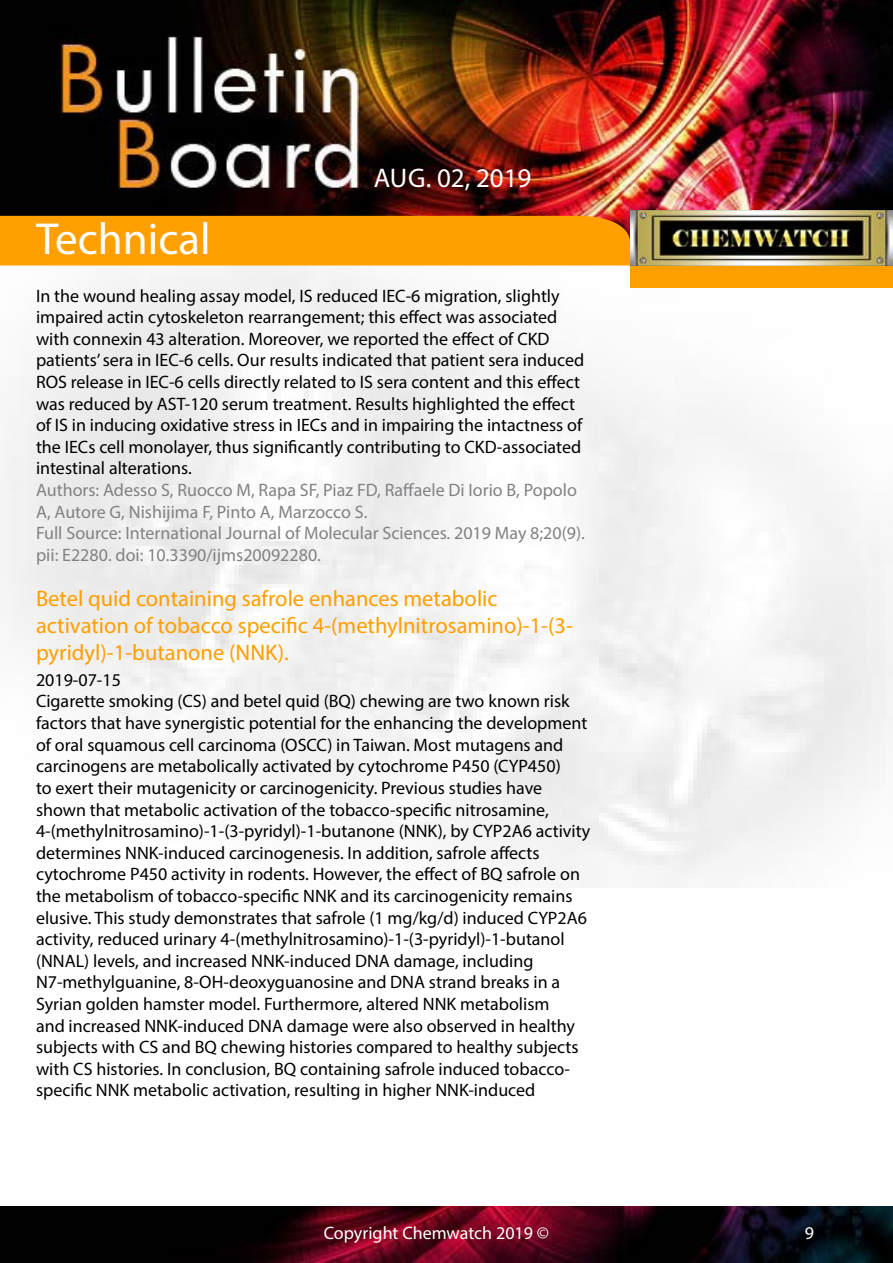
<style>
.page{position:relative;width:893px;height:1263px;background:#fff}
.page>*{position:absolute;margin:0;border:0;box-sizing:border-box;transform-origin:0 0}
.t1{font:45px "Myriad Pro";color:#fff}
.t2{font:27px "Myriad Pro";color:#fff}
.t3{font:22.5px/27px "Myriad Pro";color:#ff9f00}
.t4{font:18px/21.6px "Myriad Pro";color:#000}
.t5{font:18px/21.6px "Myriad Pro";color:#808285}
.t6{font:18px "Myriad Pro";color:#fff}
</style>
<div class="page">
<img style="left:0;top:0;width:893px;height:887px">
<div style="left:630px;top:265px;width:263px;height:23px;background:#ff9f00"></div>
<img style="left:630px;top:210px;width:262px;height:56px">
<svg style="left:0;top:216px;width:630px;height:72px"></svg>
<img style="left:0;top:1206px;width:893px;height:57px">
<h2 class="t2" style="left:374px;top:161px;width:159px">Aug. 02, 2019</h2>
<h1 class="t1" style="left:36px;top:211px;width:176px">Technical</h1>
<p class="t4" style="left:36px;top:284px;width:550px">In the wound healing assay model, IS reduced IEC-6 migration, slightly impaired actin cytoskeleton rearrangement; this effect was associated with connexin 43 alteration. Moreover, we reported the effect of CKD patients’ sera in IEC-6 cells. Our results indicated that patient sera induced ROS release in IEC-6 cells directly related to IS sera content and this effect was reduced by AST-120 serum treatment. Results highlighted the effect of IS in inducing oxidative stress in IECs and in impairing the intactness of the IECs cell monolayer, thus significantly contributing to CKD-associated intestinal alterations.</p>
<p class="t5" style="left:36px;top:479px;width:550px">Authors: Adesso S, Ruocco M, Rapa SF, Piaz FD, Raffaele Di Iorio B, Popolo A, Autore G, Nishijima F, Pinto A, Marzocco S.<br>Full Source: International Journal of Molecular Sciences. 2019 May 8;20(9). pii: E2280. doi: 10.3390/ijms20092280.</p>
<p class="t3" style="left:36px;top:584px;width:538px">Betel quid containing safrole enhances metabolic activation of tobacco specific 4-(methylnitrosamino)-1-(3- pyridyl)-1-butanone (NNK).</p>
<p class="t4" style="left:36px;top:669px;width:556px">2019-07-15<br>Cigarette smoking (CS) and betel quid (BQ) chewing are two known risk factors that have synergistic potential for the enhancing the development of oral squamous cell carcinoma (OSCC) in Taiwan. Most mutagens and carcinogens are metabolically activated by cytochrome P450 (CYP450)<br>to exert their mutagenicity or carcinogenicity. Previous studies have shown that metabolic activation of the tobacco-specific nitrosamine, 4-(methylnitrosamino)-1-(3-pyridyl)-1-butanone (NNK), by CYP2A6 activity determines NNK-induced carcinogenesis. In addition, safrole affects cytochrome P450 activity in rodents. However, the effect of BQ safrole on the metabolism of tobacco-specific NNK and its carcinogenicity remains elusive. This study demonstrates that safrole (1 mg/kg/d) induced CYP2A6 activity, reduced urinary 4-(methylnitrosamino)-1-(3-pyridyl)-1-butanol (NNAL) levels, and increased NNK-induced DNA damage, including N7-methylguanine, 8-OH-deoxyguanosine and DNA strand breaks in a Syrian golden hamster model. Furthermore, altered NNK metabolism<br>and increased NNK-induced DNA damage were also observed in healthy subjects with CS and BQ chewing histories compared to healthy subjects with CS histories. In conclusion, BQ containing safrole induced tobacco&shy;specific NNK metabolic activation, resulting in higher NNK-induced</p>
<p class="t6" style="left:324px;top:1222px;width:227px">Copyright Chemwatch 2019 ©</p>
<p class="t6" style="left:805px;top:1222px;width:11px">9</p>
</div>
